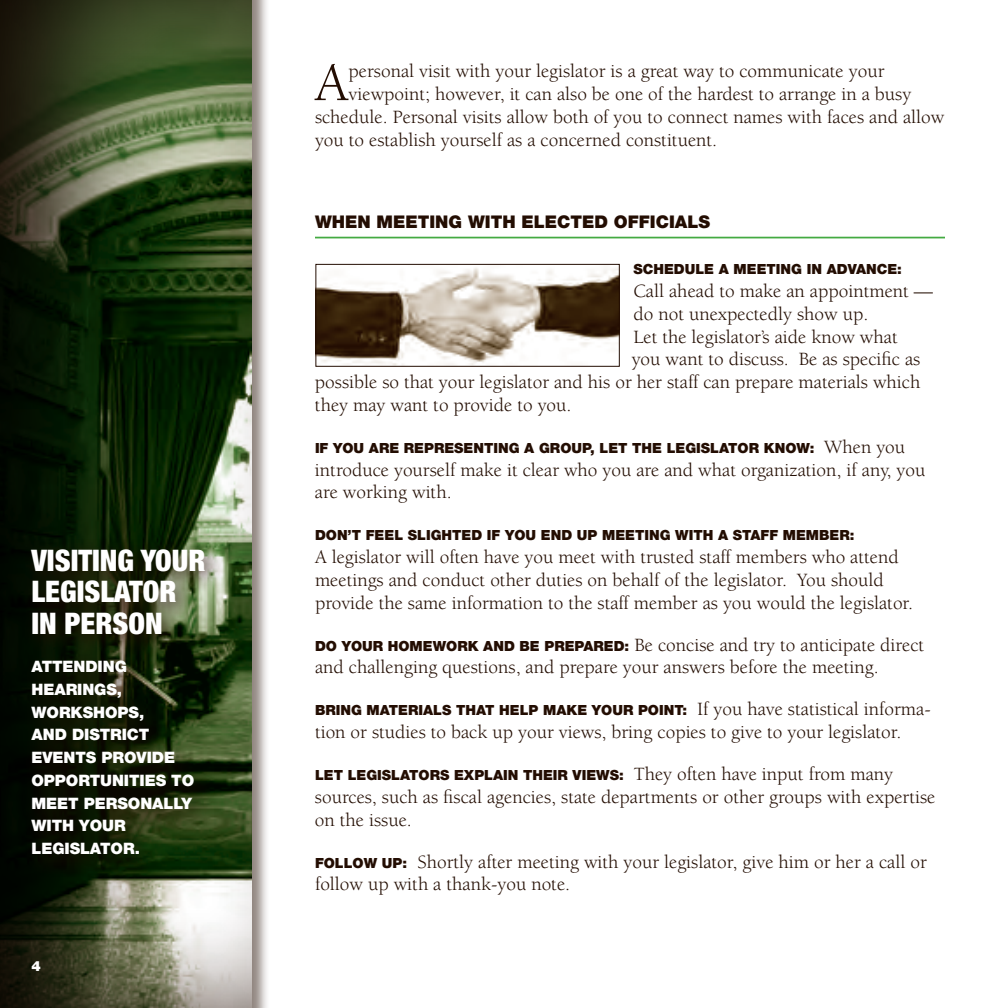
<style>
.page{position:relative;width:1008px;height:1008px;background:#fff}
.page>*{position:absolute;margin:0;border:0;box-sizing:border-box;transform-origin:0 0}
.t1{font:55.12px "Berkeley";color:#230d02}
.right_head{font:900 condensed 29.75px/31.5px "Helvetica Neue LT Pro";color:#fff}
.Body{font:19.25px/22.8px "Berkeley";color:#230d02}
.copy_subhead{font:900 17.5px "Helvetica Neue LT Pro";color:#230d02}
.left_subhead{font:900 15.75px/22.8px "Helvetica Neue LT Pro";letter-spacing:-.005em;color:#fff}
.Body-2{font:900 14px "Helvetica Neue LT Pro";color:#230d02}
.Body-3{font:900 14px "Helvetica Neue LT Pro";color:#fff}
.s1{font-family:"Berkeley";font-weight:400;font-size:19.25px}
.s2{font-family:"Helvetica Neue LT Pro";font-weight:900;font-size:14px}
</style>
<div class="page">
<div style="left:0;top:0;width:270px;height:1008px;background:#230d02;opacity:.5"></div>
<svg style="left:0;top:0;width:253px;height:1008px;background:#334327"></svg>
<img style="left:318px;top:268px;width:300px;height:97px">
<div style="left:316px;top:264px;width:304px;height:103px;border:1px solid #230d02"></div>
<hr style="left:315px;top:237px;width:630px;height:1px;background:#44aa42">
<div style="left:20px;top:537px;width:207px;height:340px;background:#230d02;opacity:.9"></div>
<p class="right_head" style="left:32px;top:544px;width:175px">VISITING YOUR<br>LEGISLATOR<br>IN PERSON</p>
<p class="left_subhead" style="left:32px;top:655px;width:164px">ATTENDING<br>HEARINGS,<br>WORKSHOPS,<br>AND DISTRICT<br>EVENTS PROVIDE<br>OPPORTUNITIES TO<br>MEET PERSONALLY<br>WITH YOUR<br>LEGISLATOR.</p>
<p class="Body-3" style="left:32px;top:958px;width:11px">4</p>
<p class="t1" style="left:315px;top:54px;width:35px">A</p>
<p class="Body" style="left:349px;top:60px;width:537px">personal visit with your legislator is a great way to communicate your</p>
<p class="Body" style="left:349px;top:83px;width:564px">viewpoint; however, it can also be one of the hardest to arrange in a busy</p>
<p class="Body" style="left:315px;top:106px;width:631px">schedule. Personal visits allow both of you to connect names with faces and allow</p>
<p class="Body" style="left:315px;top:129px;width:404px">you to establish yourself as a concerned constituent.</p>
<p class="copy_subhead" style="left:315px;top:211px;width:397px">WHEN MEETING WITH ELECTED OFFICIALS</p>
<p class="Body-2" style="left:634px;top:261px;width:270px">SCHEDULE A MEETING IN ADVANCE:</p>
<p class="Body" style="left:634px;top:280px;width:301px">Call ahead to make an appointment —</p>
<p class="Body" style="left:634px;top:303px;width:236px">do not unexpectedly show up.</p>
<p class="Body" style="left:634px;top:326px;width:266px">Let the legislator’s aide know what</p>
<p class="Body" style="left:632px;top:348px;width:290px">you want to discuss. Be as specific as</p>
<p class="Body" style="left:315px;top:371px;width:607px">possible so that your legislator and his or her staff can prepare materials which</p>
<p class="Body" style="left:315px;top:394px;width:258px">they may want to provide to you.</p>
<p class="Body-2" style="left:315px;top:439px;width:592px">IF YOU ARE REPRESENTING A GROUP, LET THE LEGISLATOR KNOW: <span class="s1">When you</span></p>
<p class="Body" style="left:315px;top:459px;width:612px">introduce yourself make it clear who you are and what organization, if any, you are working with.</p>
<p class="Body-2" style="left:315px;top:527px;width:541px">DON’T FEEL SLIGHTED IF YOU END UP MEETING WITH A STAFF MEMBER:</p>
<p class="Body" style="left:315px;top:546px;width:600px">A legislator will often have you meet with trusted staff members who attend meetings and conduct other duties on behalf of the legislator. You should provide the same information to the staff member as you would the legislator.</p>
<p class="Body" style="left:315px;top:634px;width:611px"><span class="s2">DO YOUR HOMEWORK AND BE PREPARED:</span> Be concise and try to anticipate direct and challenging questions, and prepare your answers before the meeting.</p>
<p class="Body-2" style="left:315px;top:702px;width:617px">BRING MATERIALS THAT HELP MAKE YOUR POINT: <span class="s1">If you have statistical informa-</span></p>
<p class="Body" style="left:315px;top:721px;width:588px">tion or studies to back up your views, bring copies to give to your legislator.</p>
<p class="Body-2" style="left:315px;top:767px;width:580px">LET LEGISLATORS EXPLAIN THEIR VIEWS: <span class="s1">They often have input from many</span></p>
<p class="Body" style="left:315px;top:786px;width:622px">sources, such as fiscal agencies, state departments or other groups with expertise on the issue.</p>
<p class="Body" style="left:315px;top:851px;width:613px"><span class="s2">FOLLOW UP:</span> Shortly after meeting with your legislator, give him or her a call or follow up with a thank-you note.</p>
</div>
